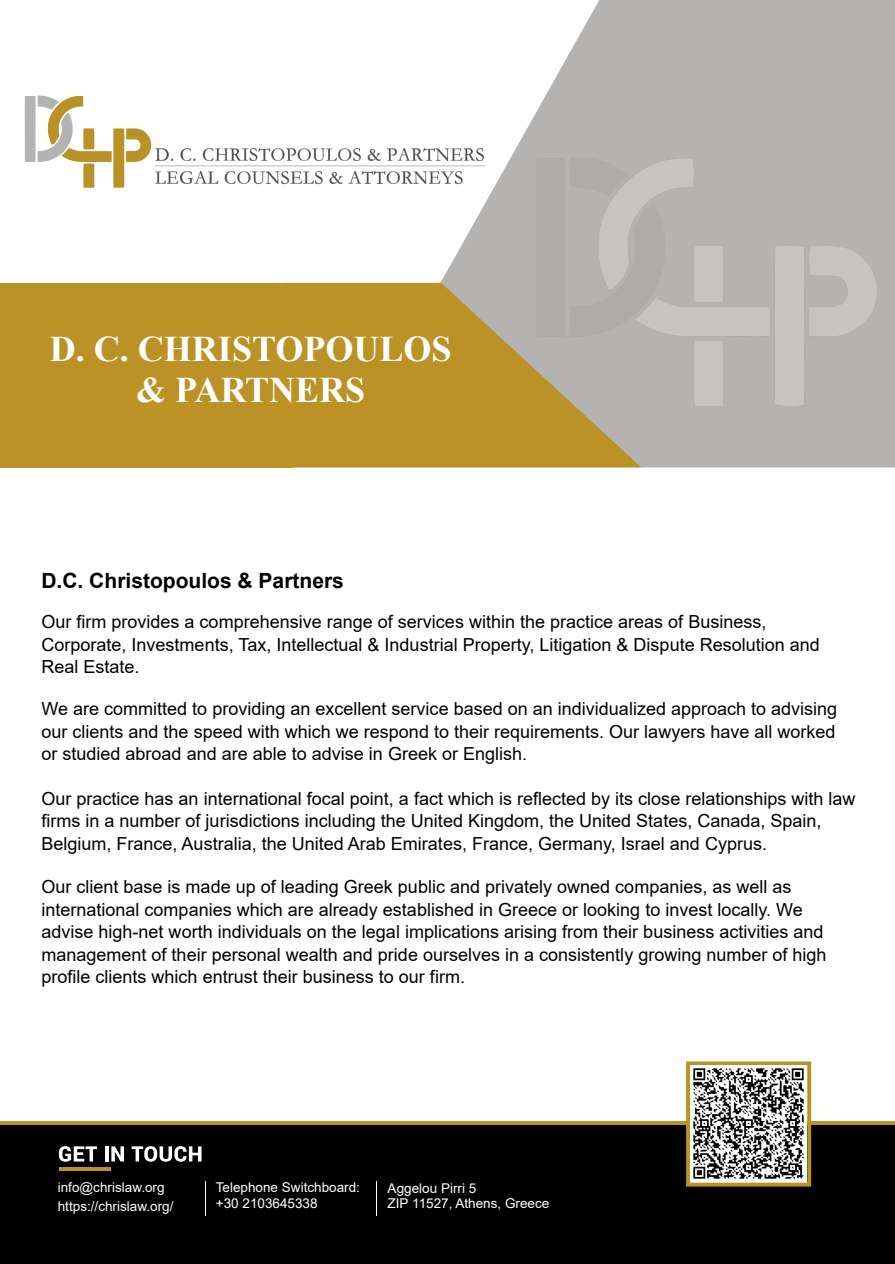
<style>
.page{position:relative;width:895px;height:1264px;background:#fff}
.page>*{position:absolute;margin:0;border:0;box-sizing:border-box;transform-origin:0 0}
.t1{font:700 36px/40.5px "Times New Roman";color:#fff;text-align:center}
.t2{font:700 21px "Arial";color:#000}
.t3{font:18px/22.5px "Arial";color:#000}
.t4{font:13.5px/15.5px "Arial";color:#fff}
</style>
<div class="page">
<div style="left:612px;top:0;width:282px;height:467px;background:#b5b3b2"></div>
<svg style="left:24px;top:0;width:588px;height:283px"></svg>
<div style="left:0;top:283px;width:293px;height:184px;background:#ba9225"></div>
<div style="left:0;top:1123px;width:894px;height:140px;background:#000"></div>
<hr style="left:59px;top:1167px;width:51px;height:3px;background:#ba9225">
<hr style="left:204px;top:1180px;width:1px;height:35px;background:#fff">
<hr style="left:376px;top:1180px;width:1px;height:35px;background:#fff">
<svg style="left:59px;top:1145px;width:38px;height:16px"></svg>
<hr style="left:105px;top:1146px;width:3px;height:15px;background:#fff">
<svg style="left:111px;top:1146px;width:13px;height:15px"></svg>
<svg style="left:132px;top:1145px;width:69px;height:16px"></svg>
<hr style="left:0;top:1120px;width:894px;height:3px;background:#ba9225">
<svg style="left:686px;top:1061px;width:124px;height:125px;background:#c5a54e"></svg>
<img style="left:690px;top:1065px;width:116px;height:116px">
<svg style="left:293px;top:283px;width:348px;height:184px;background:#b99535"></svg>
<svg style="left:25px;top:95px;width:126px;height:93px"></svg>
<img style="left:131px;top:143px;width:376px;height:46px">
<img style="left:536px;top:158px;width:339px;height:247px">
<h1 class="t1" style="left:50px;top:333px;width:403px">D. C. CHRISTOPOULOS &amp; PARTNERS</h1>
<p class="t2" style="left:41px;top:572px;width:304px">D.C. Christopoulos &amp; Partners</p>
<p class="t3" style="left:41px;top:612px;width:779px">Our firm provides a comprehensive range of services within the practice areas of Business,<br>Corporate, Investments, Tax, Intellectual &amp; Industrial Property, Litigation &amp; Dispute Resolution and<br>Real Estate.</p>
<p class="t3" style="left:41px;top:699px;width:797px;text-align:justify">We are committed to providing an excellent service based on an individualized approach to advising our clients and the speed with which we respond to their requirements. Our lawyers have all worked or studied abroad and are able to advise in Greek or English.</p>
<p class="t3" style="left:41px;top:788px;width:815px">Our practice has an international focal point, a fact which is reflected by its close relationships with law firms in a number of jurisdictions including the United Kingdom, the United States, Canada, Spain,<br>Belgium, France, Australia, the United Arab Emirates, France, Germany, Israel and Cyprus.</p>
<p class="t3" style="left:41px;top:877px;width:786px">Our client base is made up of leading Greek public and privately owned companies, as well as international companies which are already established in Greece or looking to invest locally. We advise high-net worth individuals on the legal implications arising from their business activities and management of their personal wealth and pride ourselves in a consistently growing number of high profile clients which entrust their business to our firm.</p>
<p class="t4" style="left:216px;top:1180px;width:146px">Telephone Switchboard: +30 2103645338</p>
<p class="t4" style="left:58px;top:1179px;width:117px;line-height:18.6px">info@chrislaw.org https://chrislaw.org/</p>
<p class="t4" style="left:387px;top:1181px;width:163px">Aggelou Pirri 5<br>ZIP 11527, Athens, Greece</p>
</div>
